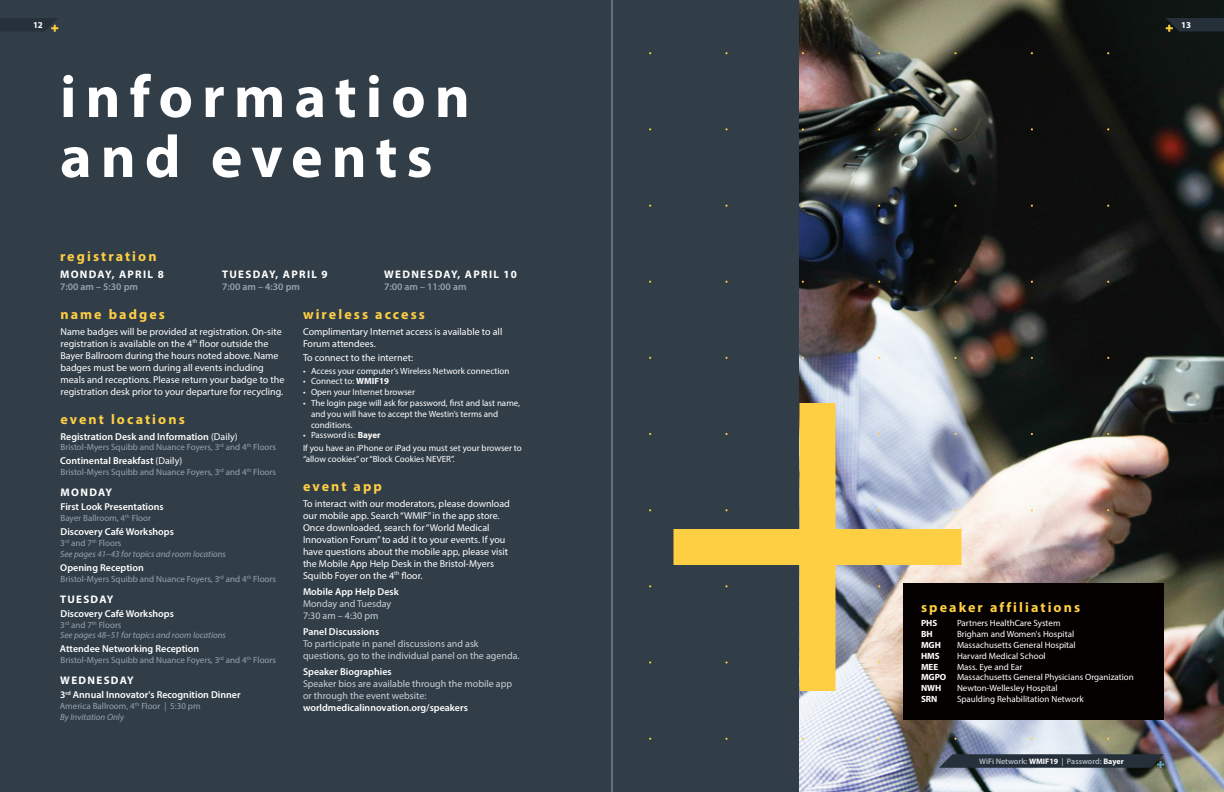
<style>
.page{position:relative;width:1224px;height:792px;background:#313e48}
.page>*{position:absolute;margin:0;border:0;box-sizing:border-box;transform-origin:0 0}
.t1{font:700 60px/60px "Myriad Pro";letter-spacing:.15em;color:#fff}
.t2{font:700 14px "Myriad Pro";letter-spacing:.15em;color:#ffcf43}
.t3{font:700 11px "Myriad Pro";letter-spacing:.12em;color:#fff}
.t4{font:10px/12px "Myriad Pro";color:#fff}
.t5{font:600 10px "Myriad Pro";color:#fff}
.t6{font:10px/12px "Myriad Pro";color:#cbd0d6}
.t7{font:600 10px "Myriad Pro";color:#97a3ae}
.t8{font:9px/10.8px "Myriad Pro";color:#fff}
.t9{font:9px/10.8px "Myriad Pro";color:#97a3ae}
.t10{font:italic 9px/10.8px "Myriad Pro";color:#97a3ae}
.t11{font:700 9px "Myriad Pro";color:#fff}
.t12{font:600 8px "Myriad Pro";color:#b1bac2}
.s1{font-weight:400}
.s2{font-style:normal}
.s3{font-style:italic}
.s4{font-weight:700}
.s5{font-weight:700;color:#fff}
</style>
<div class="page">
<img style="left:800px;top:0;width:424px;height:792px">
<svg style="left:674px;top:403px;width:288px;height:288px"></svg>
<div style="left:903px;top:583px;width:261px;height:137px;background:#060101"></div>
<hr style="left:612px;top:0;width:1px;height:792px;background:#97a3ae">
<svg style="left:0;top:18px;width:58px;height:14px"></svg>
<svg style="left:1166px;top:18px;width:58px;height:14px"></svg>
<svg style="left:939px;top:754px;width:225px;height:14px"></svg>
<p class="t11" style="left:33px;top:19px;width:11px">12</p>
<p class="t11" style="left:1181px;top:19px;width:11px">13</p>
<h1 class="t1" style="left:60px;top:65px;width:411px">information and events</h1>
<h2 class="t2" style="left:60px;top:247px;width:98px">registration</h2>
<p class="t3" style="left:60px;top:267px;width:105px">MONDAY, APRIL 8</p>
<p class="t7" style="left:60px;top:281px;width:80px">7:00 am – 5:30 pm</p>
<p class="t3" style="left:222px;top:267px;width:107px">TUESDAY, APRIL 9</p>
<p class="t7" style="left:222px;top:281px;width:80px">7:00 am – 4:30 pm</p>
<p class="t3" style="left:384px;top:267px;width:134px">WEDNESDAY, APRIL 10</p>
<p class="t7" style="left:384px;top:281px;width:84px">7:00 am – 11:00 am</p>
<h2 class="t2" style="left:60px;top:305px;width:106px">name badges</h2>
<p class="t4" style="left:60px;top:325px;width:225px">Name badges will be provided at registration. On-site registration is available on the 4<sup>th</sup> floor outside the Bayer Ballroom during the hours noted above. Name badges must be worn during all events including meals and receptions. Please return your badge to the registration desk prior to your departure for recycling.</p>
<h2 class="t2" style="left:60px;top:410px;width:126px">event locations</h2>
<p class="t5" style="left:60px;top:430px;width:179px">Registration Desk and Information <span class="s1">(Daily)</span></p>
<p class="t9" style="left:61px;top:442px;width:217px">Bristol-Myers Squibb and Nuance Foyers, 3<sup>rd</sup> and 4<sup>th</sup> Floors</p>
<p class="t5" style="left:60px;top:455px;width:124px">Continental Breakfast <span class="s1">(Daily)</span></p>
<p class="t9" style="left:61px;top:467px;width:217px">Bristol-Myers Squibb and Nuance Foyers, 3<sup>rd</sup> and 4<sup>th</sup> Floors</p>
<p class="t3" style="left:61px;top:486px;width:53px">MONDAY</p>
<p class="t5" style="left:60px;top:501px;width:105px">First Look Presentations</p>
<p class="t9" style="left:61px;top:513px;width:92px">Bayer Ballroom, 4<sup>th</sup> Floor</p>
<p class="t5" style="left:60px;top:525px;width:115px">Discovery Café Workshops</p>
<p class="t10" style="left:60px;top:537px;width:167px"><span class="s2">3</span><sup>rd</sup> <span class="s2">and 7</span><sup>th</sup> <span class="s2">Floors<br></span>See pages 41–43 for topics and room locations</p>
<p class="t5" style="left:60px;top:561px;width:85px">Opening Reception</p>
<p class="t9" style="left:61px;top:573px;width:217px">Bristol-Myers Squibb and Nuance Foyers, 3<sup>rd</sup> and 4<sup>th</sup> Floors</p>
<p class="t3" style="left:60px;top:592px;width:55px">TUESDAY</p>
<p class="t5" style="left:60px;top:607px;width:115px">Discovery Café Workshops</p>
<p class="t10" style="left:60px;top:619px;width:167px"><span class="s2">3</span><sup>rd</sup> <span class="s2">and 7</span><sup>th</sup> <span class="s2">Floors<br></span>See pages 48–51 for topics and room locations</p>
<p class="t5" style="left:60px;top:643px;width:141px">Attendee Networking Reception</p>
<p class="t9" style="left:61px;top:655px;width:217px">Bristol-Myers Squibb and Nuance Foyers, 3<sup>rd</sup> and 4<sup>th</sup> Floors</p>
<p class="t3" style="left:60px;top:674px;width:75px">WEDNESDAY</p>
<p class="t5" style="left:60px;top:689px;width:182px">3<sup>rd</sup> Annual Innovator's Recognition Dinner</p>
<p class="t9" style="left:60px;top:701px;width:142px">America Ballroom, 4<sup>th</sup> Floor | 5:30 pm<br><span class="s3">By Invitation Only</span></p>
<h2 class="t2" style="left:303px;top:305px;width:123px">wireless access</h2>
<p class="t4" style="left:303px;top:325px;width:201px">Complimentary Internet access is available to all<br>Forum attendees.</p>
<p class="t4" style="left:303px;top:351px;width:112px">To connect to the internet:</p>
<p class="t8" style="left:303px;top:365px;width:208px">• Access your computer’s Wireless Network connection</p>
<p class="t8" style="left:303px;top:376px;width:88px">• Connect to: <span class="s4">WMIF19</span></p>
<p class="t8" style="left:303px;top:387px;width:114px">• Open your Internet browser</p>
<p class="t8" style="left:311px;top:397px;width:211px;text-indent:-8px">• The login page will ask for password, first and last name, and you will have to accept the Westin’s terms and conditions.</p>
<p class="t8" style="left:303px;top:429px;width:220px;line-height:12.8px">• Password is: <span class="s4">Bayer<br></span>If you have an iPhone or iPad you must set your browser to</p>
<p class="t8" style="left:303px;top:453px;width:153px">“allow cookies” or “Block Cookies NEVER”.</p>
<h2 class="t2" style="left:303px;top:477px;width:80px">event app</h2>
<p class="t4" style="left:303px;top:497px;width:208px">To interact with our moderators, please download our mobile app. Search “WMIF” in the app store.<br>Once downloaded, search for “World Medical Innovation Forum” to add it to your events. If you have questions about the mobile app, please visit the Mobile App Help Desk in the Bristol-Myers Squibb Foyer on the 4<sup>th</sup> floor.</p>
<p class="t5" style="left:303px;top:585px;width:97px">Mobile App Help Desk</p>
<p class="t6" style="left:303px;top:597px;width:90px">Monday and Tuesday<br>7:30 am – 4:30 pm</p>
<p class="t5" style="left:303px;top:625px;width:78px">Panel Discussions</p>
<p class="t6" style="left:303px;top:637px;width:218px">To participate in panel discussions and ask questions, go to the individual panel on the agenda.</p>
<p class="t5" style="left:303px;top:665px;width:90px">Speaker Biographies</p>
<p class="t6" style="left:303px;top:677px;width:211px">Speaker bios are available through the mobile app or through the event website:</p>
<p class="t5" style="left:303px;top:701px;width:166px">worldmedicalinnovation.org/speakers</p>
<h2 class="t2" style="left:921px;top:598px;width:161px">speaker affiliations</h2>
<p class="t11" style="left:921px;top:617px;width:18px">PHS</p>
<p class="t8" style="left:957px;top:618px;width:105px">Partners HealthCare System</p>
<p class="t11" style="left:921px;top:628px;width:13px">BH</p>
<p class="t8" style="left:957px;top:629px;width:119px">Brigham and Women's Hospital</p>
<p class="t11" style="left:921px;top:639px;width:21px">MGH</p>
<p class="t8" style="left:957px;top:639px;width:120px">Massachusetts General Hospital</p>
<p class="t11" style="left:921px;top:650px;width:20px">HMS</p>
<p class="t8" style="left:957px;top:650px;width:90px">Harvard Medical School</p>
<p class="t11" style="left:921px;top:661px;width:19px">MEE</p>
<p class="t8" style="left:921px;top:661px;width:214px;text-indent:36px">Mass. Eye and Ear<br><span class="s4">MGPO</span> Massachusetts General Physicians Organization<br><span class="s4">NWH</span></p>
<p class="t8" style="left:957px;top:683px;width:102px">Newton-Wellesley Hospital</p>
<p class="t11" style="left:921px;top:693px;width:18px">SRN</p>
<p class="t8" style="left:957px;top:693px;width:128px">Spaulding Rehabilitation Network</p>
<p class="t12" style="left:979px;top:756px;width:146px">WiFi Network: <span class="s5">WMIF19</span> | Password: <span class="s5">Bayer</span></p>
</div>
